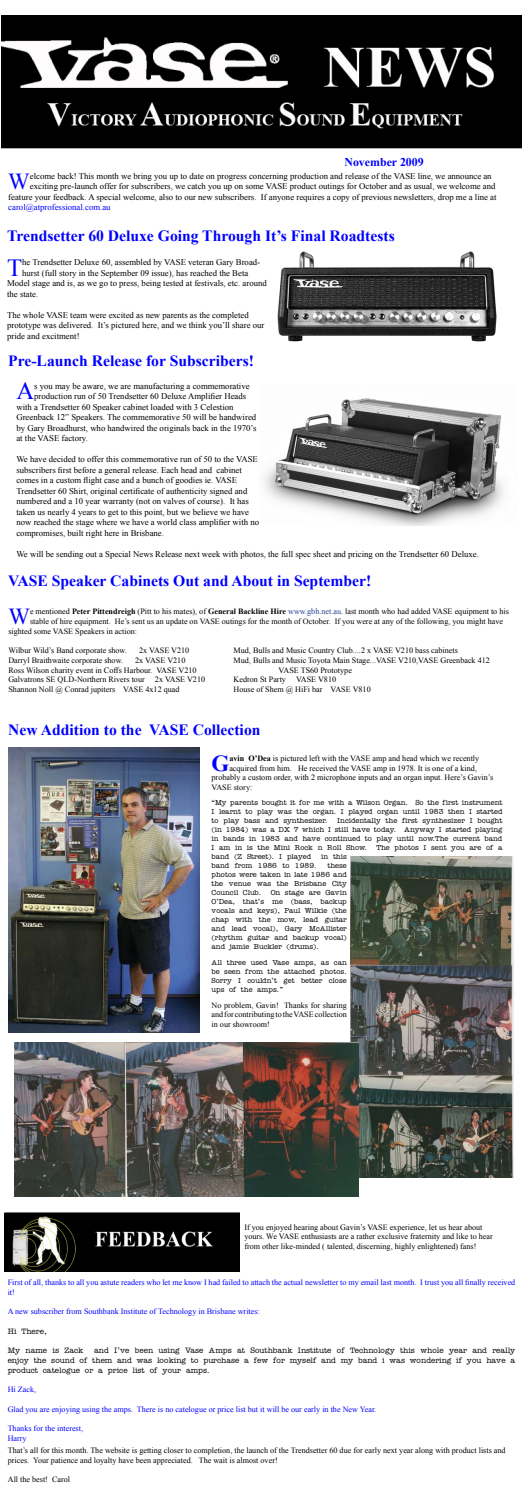
<style>
.page{position:relative;width:522px;height:1506px;background:#fff}
.page>*{position:absolute;margin:0;border:0;box-sizing:border-box;transform-origin:0 0}
.t1{font:24.62px "Times New Roman";color:#00f}
.t2{font:22.88px "Times New Roman";color:#00f}
.t3{font:700 22.88px "Times New Roman";color:#00f}
.t4{font:700 15.62px "Times New Roman";color:#00f}
.t5{font:700 11.88px "Times New Roman";color:#00f}
.t6{font:8.75px/10.5px "Times New Roman";color:#000}
.t7{font:8.75px "Times New Roman";color:#00f}
.t8{font:8.12px/9.8px "Times New Roman";color:#000}
.t9{font:8.12px/9.8px "Times New Roman";color:#00f}
.t10{font:8.12px/9.8px "Typist";color:#000;text-align:justify}
.t11{font:7.5px/9px "Typist";color:#000;text-align:justify}
.s1{font-weight:700}
.s2{color:#24408f}
</style>
<div class="page">
<img style="left:1px;top:15px;width:521px;height:133px">
<img style="left:5px;top:1213px;width:234px;height:58px">
<img style="left:9px;top:748px;width:190px;height:284px">
<img style="left:350px;top:857px;width:163px;height:320px">
<img style="left:14px;top:1042px;width:344px;height:154px">
<img style="left:264px;top:398px;width:240px;height:127px">
<img style="left:277px;top:251px;width:220px;height:91px">
<h3 class="t5" style="left:344px;top:154px;width:81px">November 2009</h3>
<h2 class="t2" style="left:8px;top:166px;width:23px">W</h2>
<p class="t6" style="left:30px;top:170px;width:463px">elcome back! This month we bring you up to date on progress concerning production and release of the VASE line, we announce an</p>
<p class="t6" style="left:30px;top:181px;width:467px">exciting pre-launch offer for subscribers, we catch you up on some VASE product outings for October and as usual, we welcome and</p>
<p class="t6" style="left:8px;top:191px;width:489px">feature your feedback. A special welcome, also to our new subscribers. If anyone requires a copy of previous newsletters, drop me a line at</p>
<p class="t7" style="left:8px;top:201px;width:104px">carol@atprofessional.com.au</p>
<h3 class="t4" style="left:7px;top:225px;width:389px">Trendsetter 60 Deluxe Going Through It’s Final Roadtests</h3>
<h1 class="t1" style="left:7px;top:251px;width:17px">T</h1>
<p class="t6" style="left:22px;top:257px;width:239px">he Trendsetter Deluxe 60, assembled by VASE veteran Gary Broad-</p>
<p class="t6" style="left:22px;top:267px;width:228px">hurst (full story in the September 09 issue), has reached the Beta</p>
<p class="t6" style="left:7px;top:278px;width:261px">Model stage and is, as we go to press, being tested at festivals, etc. around</p>
<p class="t6" style="left:7px;top:288px;width:33px">the state.</p>
<p class="t6" style="left:7px;top:309px;width:259px">The whole VASE team were excited as new parents as the completed prototype was delivered. It’s pictured here, and we think you’ll share our pride and excitment!</p>
<h3 class="t4" style="left:8px;top:350px;width:247px">Pre-Launch Release for Subscribers!</h3>
<h1 class="t1" style="left:16px;top:374px;width:19px">A</h1>
<p class="t6" style="left:34px;top:380px;width:217px">s you may be aware, we are manufacturing a commemorative</p>
<p class="t6" style="left:34px;top:391px;width:213px">production run of 50 Trendsetter 60 Deluxe Amplifier Heads</p>
<p class="t6" style="left:16px;top:401px;width:219px">with a Trendsetter 60 Speaker cabinet loaded with 3 Celestion</p>
<p class="t6" style="left:16px;top:412px;width:241px">Greenback 12” Speakers. The commemorative 50 will be handwired</p>
<p class="t6" style="left:16px;top:422px;width:241px">by Gary Broadhurst, who handwired the originals back in the 1970’s</p>
<p class="t6" style="left:16px;top:433px;width:73px">at the VASE factory.</p>
<p class="t6" style="left:16px;top:454px;width:244px">We have decided to offer this commemorative run of 50 to the VASE subscribers first before a general release. Each head and cabinet comes in a custom flight case and a bunch of goodies ie. VASE Trendsetter 60 Shirt, original certificate of authenticity signed and numbered and a 10 year warranty (not on valves of course). It has taken us nearly 4 years to get to this point, but we believe we have now reached the stage where we have a world class amplifier with no compromises, built right here in Brisbane.</p>
<p class="t6" style="left:16px;top:548px;width:464px">We will be sending out a Special News Release next week with photos, the full spec sheet and pricing on the Trendsetter 60 Deluxe.</p>
<h3 class="t4" style="left:8px;top:570px;width:364px">VASE Speaker Cabinets Out and About in September!</h3>
<h2 class="t2" style="left:8px;top:601px;width:23px">W</h2>
<p class="t8" style="left:30px;top:606px;width:480px">e mentioned <span class="s1">Peter Pittendreigh</span> (Pitt to his mates), of <span class="s1">General Backline Hire</span> <span class="s2">www.gbh.net.au</span>. last month who had added VASE equipment to his</p>
<p class="t8" style="left:30px;top:616px;width:474px">stable of hire equipment. He’s sent us an update on VASE outings for the month of October. If you were at any of the following, you might have</p>
<p class="t8" style="left:8px;top:626px;width:130px">sighted some VASE Speakers in action:</p>
<p class="t8" style="left:8px;top:645px;width:120px">Wilbur Wild’s Band corporate show.</p>
<p class="t8" style="left:139px;top:645px;width:52px">2x VASE V210</p>
<p class="t8" style="left:233px;top:645px;width:226px">Mud, Bulls and Music Country Club....2 x VASE V210 bass cabinets</p>
<p class="t8" style="left:8px;top:655px;width:116px">Darryl Braithwaite corporate show.</p>
<p class="t8" style="left:135px;top:655px;width:52px">2x VASE V210</p>
<p class="t8" style="left:233px;top:655px;width:258px">Mud, Bulls and Music Toyota Main Stage...VASE V210,VASE Greenback 412</p>
<p class="t8" style="left:8px;top:665px;width:190px">Ross Wilson charity event in Coffs Harbour. VASE V210</p>
<p class="t8" style="left:278px;top:665px;width:75px">VASE TS60 Prototype</p>
<p class="t8" style="left:8px;top:675px;width:198px">Galvatrons SE QLD-Northern Rivers tour 2x VASE V210</p>
<p class="t8" style="left:233px;top:675px;width:104px">Kedron St Party VASE V810</p>
<p class="t8" style="left:8px;top:684px;width:173px">Shannon Noll @ Conrad jupiters VASE 4x12 quad</p>
<p class="t8" style="left:233px;top:684px;width:139px">House of Shem @ HiFi bar VASE V810</p>
<h3 class="t4" style="left:8px;top:719px;width:254px">New Addition to the VASE Collection</h3>
<h2 class="t3" style="left:211px;top:747px;width:19px">G</h2>
<p class="t8" style="left:229px;top:753px;width:251px"><span class="s1">avin O’Dea</span> is pictured left with the VASE amp and head which we recently</p>
<p class="t8" style="left:229px;top:763px;width:249px">acquired from him. He received the VASE amp in 1978. It is one of a kind,</p>
<p class="t8" style="left:211px;top:773px;width:283px">probably a custom order, with 2 microphone inputs and an organ input. Here’s Gavin’s</p>
<p class="t8" style="left:211px;top:782px;width:42px">VASE story:</p>
<p class="t11" style="left:211px;top:798px;width:292px">“My parents bought it for me with a Wilson Organ. So the first instrument I learnt to play was the organ. I played organ until 1983 then I started to play bass and synthesizer.</p>
<p class="t11" style="left:211px;top:816px;width:292px;text-indent:126px">Incidentally the first synthesizer I bought (in 1984) was a DX 7 which I still have today. Anyway I started playing in bands in 1983 and have continued to play until now.The current band I am in is the Mini Rock n Roll Show. The photos I sent you are of a band (Z Street). I played</p>
<p class="t11" style="left:321px;top:852px;width:27px">in this</p>
<p class="t11" style="left:211px;top:861px;width:106px">band from 1986 to 1989.</p>
<p class="t11" style="left:211px;top:861px;width:137px;text-indent:116px">these photos were taken in late 1986 and the venue was the Brisbane City Council Club. On stage are Gavin O’Dea, that’s me (bass, backup vocals and keys), Paul Wilkie (the chap with the mow, lead guitar and lead vocal), Gary McAllister (rhythm guitar and backup vocal) and jamie Buckler (drums).</p>
<p class="t11" style="left:211px;top:958px;width:137px">All three used Vase amps, as can be seen from the attached photos.<br>Sorry I couldn’t get better close ups of the amps.”</p>
<p class="t8" style="left:211px;top:1000px;width:137px;text-align:justify">No problem, Gavin! Thanks for sharing and for contributing to the VASE collection in our showroom!</p>
<p class="t8" style="left:244px;top:1222px;width:250px">If you enjoyed hearing about Gavin’s VASE experience, let us hear about yours. We VASE enthusiasts are a rather exclusive fraternity and like to hear from other like-minded ( talented, discerning, highly enlightened) fans!</p>
<p class="t9" style="left:8px;top:1277px;width:509px">First of all, thanks to all you astute readers who let me know I had failed to attach the actual newsletter to my email last month. I trust you all finally received it!</p>
<p class="t9" style="left:8px;top:1307px;width:254px">A new subscriber from Southbank Institute of Technology in Brisbane writes:</p>
<p class="t10" style="left:8px;top:1326px;width:41px">Hi There,</p>
<p class="t10" style="left:8px;top:1346px;width:77px">My name is Zack</p>
<p class="t10" style="left:8px;top:1346px;width:509px;text-indent:86px">and I’ve been using Vase Amps at Southbank Institute of Technology this whole year and really enjoy the sound of them and was looking to purchase a few for myself and my band i was wondering if you have a product catelogue or a price list of your amps.</p>
<p class="t9" style="left:8px;top:1385px;width:30px">Hi Zack,</p>
<p class="t9" style="left:8px;top:1404px;width:370px">Glad you are enjoying using the amps. There is no catelogue or price list but it will be our early in the New Year.</p>
<p class="t9" style="left:8px;top:1424px;width:77px">Thanks for the interest,<br>Harry</p>
<p class="t8" style="left:8px;top:1445px;width:499px">That’s all for this month. The website is getting closer to completion, the launch of the Trendsetter 60 due for early next year along with product lists and prices. Your patience and loyalty have been appreciated. The wait is almost over!</p>
<p class="t8" style="left:8px;top:1475px;width:64px">All the best! Carol</p>
</div>
